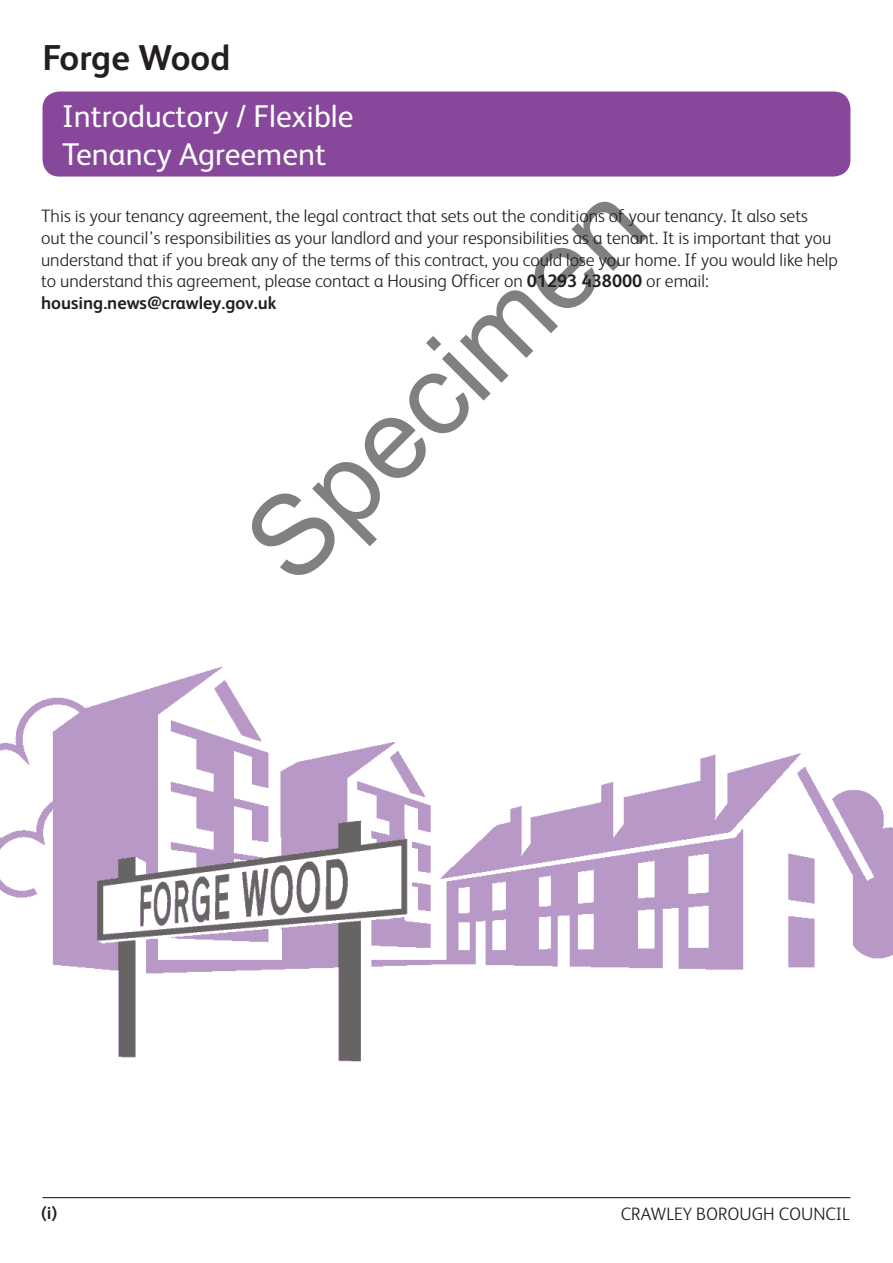
<style>
.page{position:relative;width:893px;height:1263px;background:#fff}
.page>*{position:absolute;margin:0;border:0;box-sizing:border-box;transform-origin:0 0}
.t1{font:113.85px "Arial";color:rgb(0 0 0/.5)}
.t2{font:700 36px "FS Albert";color:#231f20}
.t3{font:31.5px/37.8px "FS Albert";color:#fff}
.t4{font:300 18px/21.6px "FS Albert";color:#231f20}
.t5{font:700 18px "FS Albert";color:#231f20}
.s1{font-weight:700}
</style>
<div class="page">
<hr style="left:42px;top:1197px;width:808px;height:1px;background:#231f20">
<div style="left:43px;top:91px;width:807px;height:86px;background:#87489c;border-radius:17px"></div>
<img style="left:0;top:667px;width:893px;height:394px">
<p class="t2" style="left:43px;top:33px;width:189px">Forge Wood</p>
<p class="t3" style="left:62px;top:96px;width:293px">Introductory / Flexible<br>Tenancy Agreement</p>
<h1 class="t1" style="left:214px;top:508px;width:507px;rotate:-45deg">Specimen</h1>
<p class="t4" style="left:41px;top:204px;width:798px">This is your tenancy agreement, the legal contract that sets out the conditions of your tenancy. It also sets<br>out the council’s responsibilities as your landlord and your responsibilities as a tenant. It is important that you understand that if you break any of the terms of this contract, you could lose your home. If you would like help to understand this agreement, please contact a Housing Officer on <span class="s1">01293 438000</span> or email: <span class="s1">housing.news@crawley.gov.uk</span></p>
<p class="t5" style="left:41px;top:1201px;width:18px">(i)</p>
<p class="t4" style="left:621px;top:1202px;width:231px">CRAWLEY BOROUGH COUNCIL</p>
</div>
